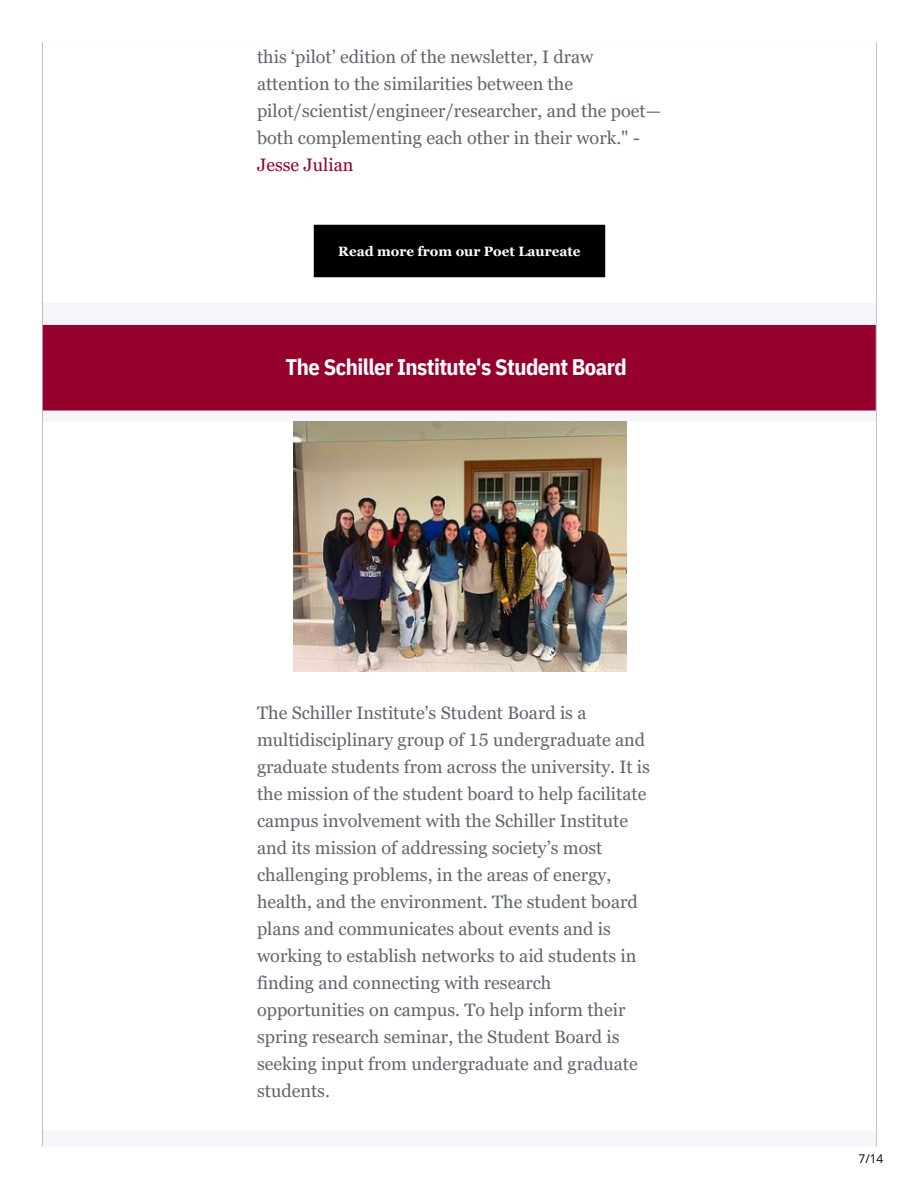
<style>
.page{position:relative;width:918px;height:1188px;background:#fff}
.page>*{position:absolute;margin:0;border:0;box-sizing:border-box;transform-origin:0 0}
.t1{font:700 22.5px "IBM Plex Sans Cond";letter-spacing:-.025em;color:#fff}
.t2{font:18px/27px "Georgia Pro";color:#60666d}
.t3{font:700 13.5px "Georgia Pro";color:#fff}
.t4{font:12px "Open Sans";color:#000}
.s1{color:#98002e}
</style>
<div class="page">
<img style="left:43px;top:224px;width:833px;height:922px">
<img style="left:294px;top:422px;width:333px;height:250px">
<p class="t2" style="left:257px;top:43px;width:406px">this ‘pilot’ edition of the newsletter, I draw attention to the similarities between the pilot/scientist/engineer/researcher, and the poet— both complementing each other in their work." - <span class="s1">Jesse Julian</span></p>
<p class="t3" style="left:338px;top:244px;width:244px">Read more from our Poet Laureate</p>
<p class="t1" style="left:286px;top:352px;width:343px">The Schiller Institute's Student Board</p>
<h2 class="t2" style="left:257px;top:699px;width:394px">The Schiller Institute's Student Board is a multidisciplinary group of 15 undergraduate and graduate students from across the university. It is the mission of the student board to help facilitate campus involvement with the Schiller Institute and its mission of addressing society’s most challenging problems, in the areas of energy, health, and the environment. The student board plans and communicates about events and is working to establish networks to aid students in finding and connecting with research opportunities on campus. To help inform their spring research seminar, the Student Board is seeking input from undergraduate and graduate students.</h2>
<h3 class="t4" style="left:859px;top:1151px;width:26px">7/14</h3>
</div>
